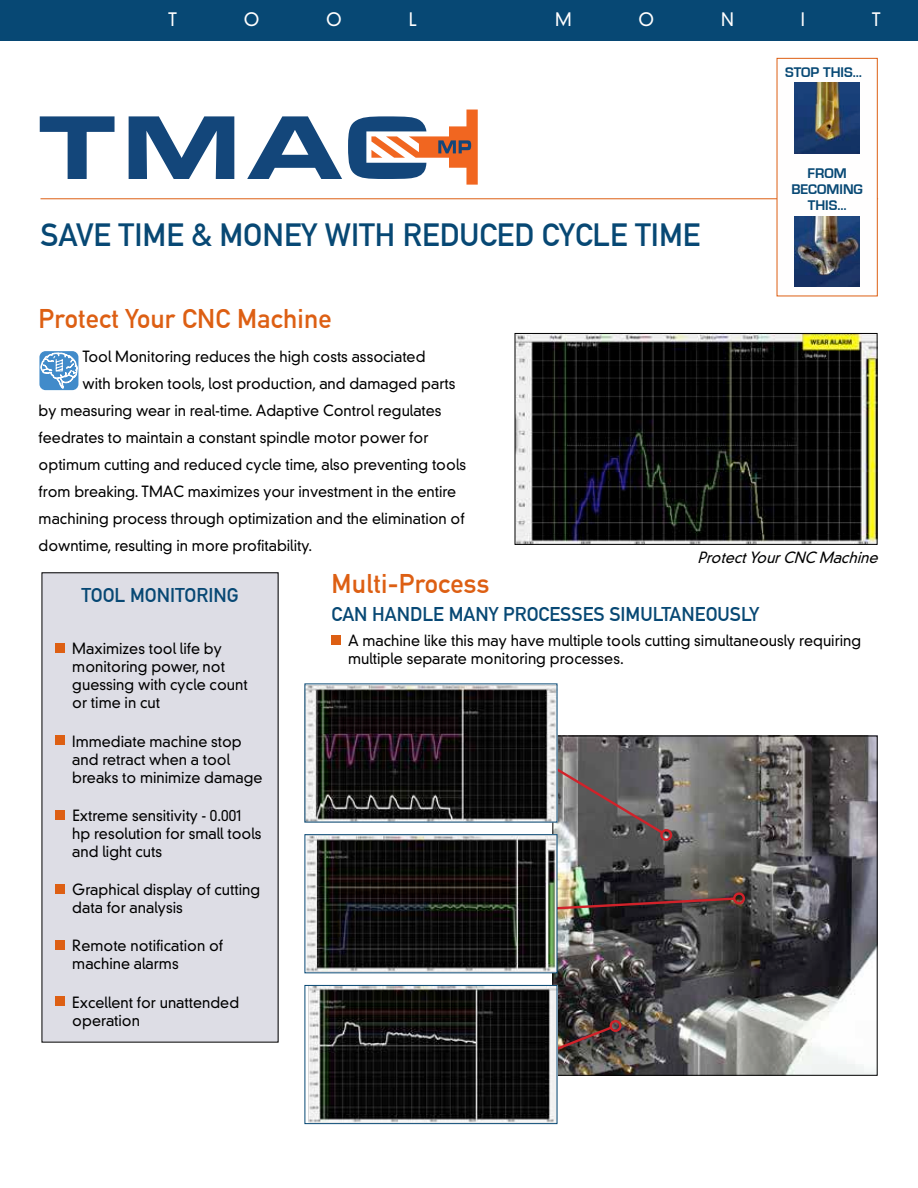
<style>
.page{position:relative;width:918px;height:1188px;background:#fff}
.page>*{position:absolute;margin:0;border:0;box-sizing:border-box;transform-origin:0 0}
.t1{font:700 31.5px "DIN Alternate";color:#074874}
.t2{font:700 26.55px "DIN Alternate";letter-spacing:.01em;color:#dd5f13}
.t3{font:700 19.5px "DIN Alternate";color:#074874}
.t4{font:300 18px "DIN Neuzeit Grotesk Std";color:#fffefe;scale:.96 1}
.t5{font:300 15px/18px "DIN Neuzeit Grotesk Std";color:#000;scale:.96 1}
.t6{font:italic 300 15px "DIN Neuzeit Grotesk Std";color:#000;scale:.96 1}
.t7{font:700 14.4px/15.9px "Eurostile";color:#074874;text-align:center}
</style>
<div class="page">
<div style="left:0;top:0;width:918px;height:40px;background:#074874"></div>
<svg style="left:39px;top:351px;width:39px;height:39px"></svg>
<svg style="left:40px;top:352px;width:38px;height:37px"></svg>
<hr style="left:40px;top:198px;width:838px;height:1px;background:#dd5f13">
<svg style="left:247px;top:116px;width:95px;height:63px"></svg>
<svg style="left:129px;top:116px;width:105px;height:63px"></svg>
<svg style="left:40px;top:116px;width:75px;height:63px"></svg>
<svg style="left:348px;top:110px;width:130px;height:75px"></svg>
<div style="left:777px;top:58px;width:101px;height:238px;background:#fffefe;border:1px solid #dd5f13"></div>
<img style="left:795px;top:82px;width:64px;height:71px">
<img style="left:795px;top:217px;width:64px;height:70px">
<div style="left:332px;top:635px;width:9px;height:9px;background:#dd5f13"></div>
<img style="left:554px;top:738px;width:322px;height:336px">
<img style="left:557px;top:896px;width:180px;height:18px">
<div style="left:733px;top:892px;width:12px;height:12px;border:2px solid #d1222a;border-radius:50%"></div>
<img style="left:557px;top:1025px;width:57px;height:42px">
<div style="left:610px;top:1020px;width:11px;height:12px;border:2px solid #d1222a;border-radius:50%"></div>
<img style="left:307px;top:836px;width:248px;height:135px">
<svg style="left:470px;top:716px;width:195px;height:120px"></svg>
<div style="left:660px;top:829px;width:12px;height:12px;border:2px solid #d1222a;border-radius:50%"></div>
<img style="left:307px;top:686px;width:248px;height:134px">
<img style="left:308px;top:987px;width:247px;height:135px">
<div style="left:305px;top:985px;width:252px;height:139px;border:1px solid #074874"></div>
<img style="left:517px;top:335px;width:359px;height:208px">
<div style="left:515px;top:333px;width:363px;height:212px;border:1px solid #000"></div>
<div style="left:42px;top:573px;width:236px;height:469px;background:#dddde5"></div>
<div style="left:56px;top:644px;width:9px;height:9px;background:#dd5f13"></div>
<div style="left:56px;top:736px;width:9px;height:9px;background:#dd5f13"></div>
<div style="left:56px;top:810px;width:9px;height:9px;background:#dd5f13"></div>
<div style="left:56px;top:884px;width:9px;height:10px;background:#dd5f13"></div>
<div style="left:56px;top:941px;width:9px;height:9px;background:#dd5f13"></div>
<div style="left:56px;top:997px;width:9px;height:9px;background:#dd5f13"></div>
<p class="t4" style="left:168px;top:8px;width:11px">T</p>
<p class="t4" style="left:244px;top:8px;width:18px">O</p>
<p class="t4" style="left:326px;top:8px;width:18px">O</p>
<p class="t4" style="left:409px;top:8px;width:10px">L</p>
<p class="t4" style="left:555px;top:8px;width:19px">M</p>
<p class="t4" style="left:639px;top:8px;width:18px">O</p>
<p class="t4" style="left:721px;top:8px;width:15px">N</p>
<p class="t4" style="left:801px;top:8px;width:6px">I</p>
<p class="t4" style="left:872px;top:8px;width:11px">T</p>
<p class="t7" style="left:785px;top:65px;width:78px">STOP THIS…</p>
<h1 class="t1" style="left:40px;top:216px;width:661px">SAVE TIME &amp; MONEY WITH REDUCED CYCLE TIME</h1>
<p class="t7" style="left:791px;top:166px;width:73px">FROM<br>BECOMING<br>THIS…</p>
<h2 class="t2" style="left:39px;top:303px;width:295px">Protect Your CNC Machine</h2>
<p class="t5" style="left:83px;top:348px;width:359px">Tool Monitoring reduces the high costs associated</p>
<p class="t5" style="left:83px;top:375px;width:390px">with broken tools, lost production, and damaged parts</p>
<p class="t5" style="left:39px;top:402px;width:421px">by measuring wear in real-time. Adaptive Control regulates</p>
<p class="t5" style="left:39px;top:429px;width:408px">feedrates to maintain a constant spindle motor power for</p>
<p class="t5" style="left:39px;top:456px;width:447px">optimum cutting and reduced cycle time, also preventing tools</p>
<p class="t5" style="left:39px;top:483px;width:437px">from breaking. TMAC maximizes your investment in the entire</p>
<p class="t5" style="left:39px;top:510px;width:445px">machining process through optimization and the elimination of</p>
<p class="t5" style="left:39px;top:537px;width:286px">downtime, resulting in more profitability.</p>
<p class="t6" style="left:698px;top:549px;width:194px">ProtectYourCNC Machine</p>
<h3 class="t3" style="left:81px;top:583px;width:159px">TOOL MONITORING</h3>
<p class="t5" style="left:72px;top:640px;width:184px">Maximizes tool life by monitoring power, not guessing with cycle count or time in cut</p>
<p class="t5" style="left:72px;top:732px;width:200px">Immediate machine stop and retract when a tool breaks to minimize damage</p>
<p class="t5" style="left:72px;top:806px;width:199px">Extreme sensitivity - 0.001 hp resolution for small tools and light cuts</p>
<p class="t5" style="left:72px;top:881px;width:197px">Graphical display of cutting data for analysis</p>
<p class="t5" style="left:72px;top:937px;width:159px">Remote notification of machine alarms</p>
<p class="t5" style="left:72px;top:993px;width:175px">Excellent for unattended operation</p>
<h2 class="t2" style="left:332px;top:568px;width:160px">Multi-Process</h2>
<h3 class="t3" style="left:332px;top:603px;width:429px">CAN HANDLE MANY PROCESSES SIMULTANEOUSLY</h3>
<p class="t5" style="left:348px;top:631px;width:536px">A machine like this may have multiple tools cutting simultaneously requiring multiple separate monitoring processes.</p>
</div>
